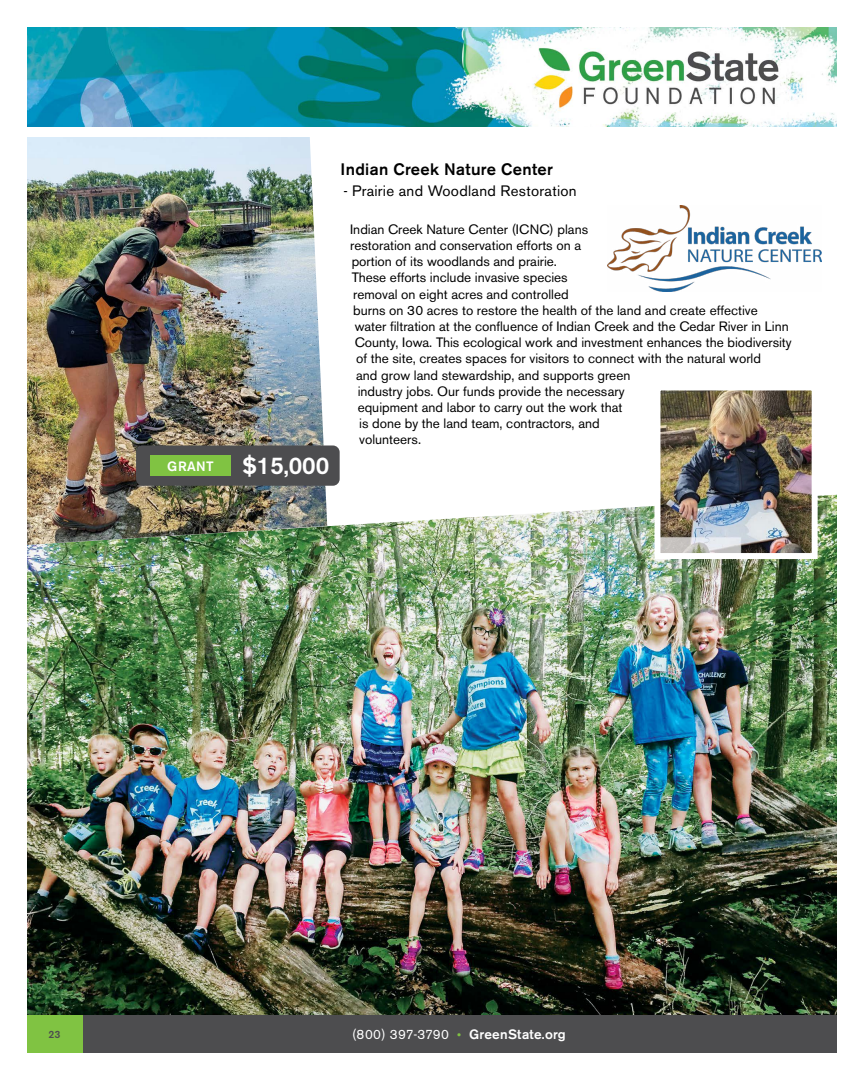
<style>
.page{position:relative;width:864px;height:1080px;background:#fff}
.page>*{position:absolute;margin:0;border:0;box-sizing:border-box;transform-origin:0 0}
.t1{font:500 24px "Akzidenz Grotesk BE";color:#fff}
.t2{font:500 16.5px "Akzidenz Grotesk BE";letter-spacing:.02em;color:#000}
.t3{font:15px "Akzidenz Grotesk BE";letter-spacing:.02em;color:#000}
.t4{font:13.5px "Akzidenz Grotesk BE";color:#000}
.t5{font:500 13.5px "Akzidenz Grotesk BE";letter-spacing:.02em;color:#fff}
.t6{font:500 10.5px "Akzidenz Grotesk BE";color:#4d4d4f}
.s1{font-weight:400}
.s2{font-weight:400;font-size:12px;color:#80c342}
</style>
<div class="page">
<img style="left:27px;top:495px;width:810px;height:520px">
<img style="left:27px;top:27px;width:810px;height:100px">
<div style="left:27px;top:1015px;width:810px;height:38px;background:#4d4d4f"></div>
<div style="left:27px;top:1015px;width:55px;height:38px;background:#80c342"></div>
<img style="left:27px;top:137px;width:300px;height:408px">
<img style="left:607px;top:206px;width:214px;height:85px">
<div style="left:136px;top:446px;width:204px;height:40px;background:#4d4d4f;border-radius:7px"></div>
<div style="left:150px;top:455px;width:80px;height:21px;background:#80c342"></div>
<img style="left:651px;top:390px;width:170px;height:172px">
<p class="t2" style="left:341px;top:159px;width:214px">Indian Creek Nature Center</p>
<p class="t3" style="left:344px;top:182px;width:235px">- Prairie and Woodland Restoration</p>
<h1 class="t1" style="left:167px;top:451px;width:163px"><sup>GRANT</sup> $15,000</h1>
<p class="t4" style="left:350px;top:221px;width:239px">Indian Creek Nature Center (ICNC) plans</p>
<p class="t4" style="left:350px;top:237px;width:232px">restoration and conservation efforts on a</p>
<p class="t4" style="left:352px;top:253px;width:207px">portion of its woodlands and prairie.</p>
<p class="t4" style="left:352px;top:270px;width:218px">These efforts include invasive species</p>
<p class="t4" style="left:353px;top:286px;width:217px">removal on eight acres and controlled</p>
<p class="t4" style="left:353px;top:302px;width:406px">burns on 30 acres to restore the health of the land and create effective</p>
<p class="t4" style="left:355px;top:318px;width:436px">water filtration at the confluence of Indian Creek and the Cedar River in Linn</p>
<p class="t4" style="left:355px;top:334px;width:439px">County, Iowa. This ecological work and investment enhances the biodiversity</p>
<p class="t4" style="left:356px;top:351px;width:406px">of the site, creates spaces for visitors to connect with the natural world</p>
<p class="t4" style="left:356px;top:367px;width:276px">and grow land stewardship, and supports green</p>
<p class="t4" style="left:358px;top:383px;width:268px">industry jobs. Our funds provide the necessary</p>
<p class="t4" style="left:358px;top:399px;width:266px">equipment and labor to carry out the work that</p>
<p class="t4" style="left:359px;top:415px;width:242px">is done by the land team, contractors, and</p>
<p class="t4" style="left:359px;top:432px;width:63px">volunteers.</p>
<p class="t6" style="left:49px;top:1027px;width:13px">23</p>
<p class="t5" style="left:352px;top:1026px;width:215px"><span class="s1">(800) 397-3790</span> <span class="s2">•</span> GreenState.org</p>
</div>
